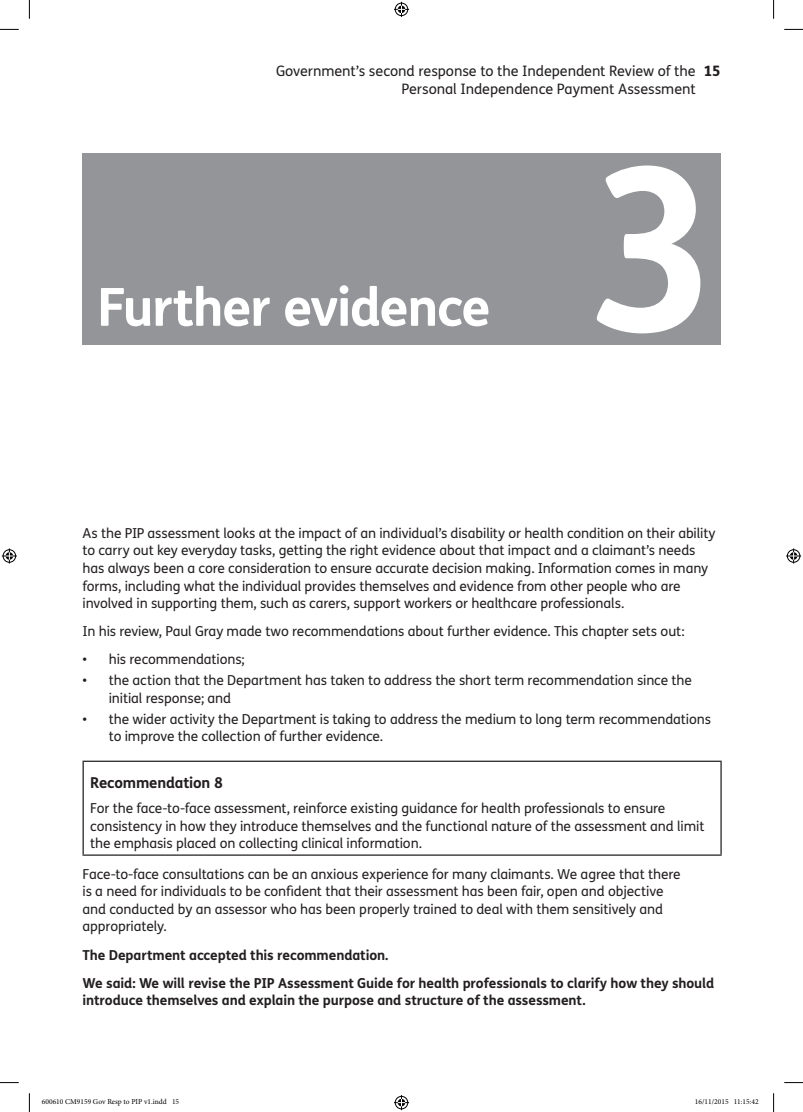
<style>
.page{position:relative;width:803px;height:1112px;background:#fff}
.page>*{position:absolute;margin:0;border:0;box-sizing:border-box;transform-origin:0 0}
.t1{font:700 226.75px "FS Me";color:#fff}
.t2{font:700 52.5px "FS Me";letter-spacing:-.025em;color:#fff}
.t3{font:700 15px "FS Me";letter-spacing:-.01em;color:#231f20}
.t4{font:14.38px/18.1px "FS Me";letter-spacing:-.005em;color:#231f20}
.t5{font:13.75px/17.5px "FS Me";letter-spacing:-.005em;color:#231f20}
.t6{font:700 13.75px/28.1px "FS Me";letter-spacing:-.01em;color:#231f20}
.t7{font:7.5px "Minion Pro";color:#000}
.s1{font-weight:800}
</style>
<div class="page">
<hr style="left:83px;top:760px;width:639px;height:1px;background:#231f20">
<hr style="left:83px;top:761px;width:1px;height:93px;background:#231f20">
<hr style="left:720px;top:761px;width:2px;height:93px;background:#231f20">
<hr style="left:83px;top:854px;width:639px;height:1px;background:#231f20">
<div style="left:83px;top:153px;width:638px;height:192px;background:#939598"></div>
<svg style="left:0;top:29px;width:19px;height:1px"></svg>
<svg style="left:784px;top:29px;width:19px;height:1px"></svg>
<svg style="left:0;top:1082px;width:19px;height:1px"></svg>
<svg style="left:784px;top:1082px;width:19px;height:1px"></svg>
<svg style="left:29px;top:0;width:1px;height:19px"></svg>
<svg style="left:29px;top:1093px;width:1px;height:18px"></svg>
<svg style="left:773px;top:0;width:1px;height:19px"></svg>
<svg style="left:773px;top:1093px;width:1px;height:18px"></svg>
<svg style="left:394px;top:2px;width:15px;height:15px"></svg>
<svg style="left:394px;top:1095px;width:15px;height:14px"></svg>
<svg style="left:2px;top:548px;width:15px;height:15px"></svg>
<svg style="left:786px;top:548px;width:15px;height:15px"></svg>
<p class="t4" style="left:401px;top:61px;width:320px;text-indent:-125px">Government’s second response to the Independent Review of the <span class="s1">15<br></span>Personal Independence Payment Assessment</p>
<h2 class="t2" style="left:97px;top:266px;width:395px">Further evidence</h2>
<h1 class="t1" style="left:586px;top:75px;width:135px">3</h1>
<p class="t5" style="left:83px;top:524px;width:634px">As the PIP assessment looks at the impact of an individual’s disability or health condition on their ability to carry out key everyday tasks, getting the right evidence about that impact and a claimant’s needs has always been a core consideration to ensure accurate decision making. Information comes in many forms, including what the individual provides themselves and evidence from other people who are involved in supporting them, such as carers, support workers or healthcare professionals.</p>
<p class="t5" style="left:83px;top:622px;width:604px">In his review, Paul Gray made two recommendations about further evidence. This chapter sets out:</p>
<p class="t5" style="left:83px;top:650px;width:164px">• his recommendations;</p>
<p class="t5" style="left:109px;top:671px;width:585px;text-indent:-26px">• the action that the Department has taken to address the short term recommendation since the initial response; and</p>
<p class="t5" style="left:109px;top:710px;width:604px;text-indent:-26px">• the wider activity the Department is taking to address the medium to long term recommendations to improve the collection of further evidence.</p>
<p class="t3" style="left:90px;top:771px;width:134px">Recommendation 8</p>
<p class="t5" style="left:90px;top:799px;width:616px">For the face-to-face assessment, reinforce existing guidance for health professionals to ensure consistency in how they introduce themselves and the functional nature of the assessment and limit the emphasis placed on collecting clinical information.</p>
<p class="t5" style="left:83px;top:864px;width:599px">Face-to-face consultations can be an anxious experience for many claimants. We agree that there is a need for individuals to be confident that their assessment has been fair, open and objective and conducted by an assessor who has been properly trained to deal with them sensitively and appropriately.</p>
<p class="t6" style="left:83px;top:939px;width:633px">The Department accepted this recommendation.<br>We said: We will revise the PIP Assessment Guide for health professionals to clarify how they should</p>
<p class="t6" style="left:83px;top:985px;width:505px">introduce themselves and explain the purpose and structure of the assessment.</p>
<p class="t7" style="left:42px;top:1096px;width:139px">600610 CM9159 Gov Resp to PIP v1.indd 15</p>
<p class="t7" style="left:695px;top:1096px;width:65px">16/11/2015 11:15:42</p>
</div>
